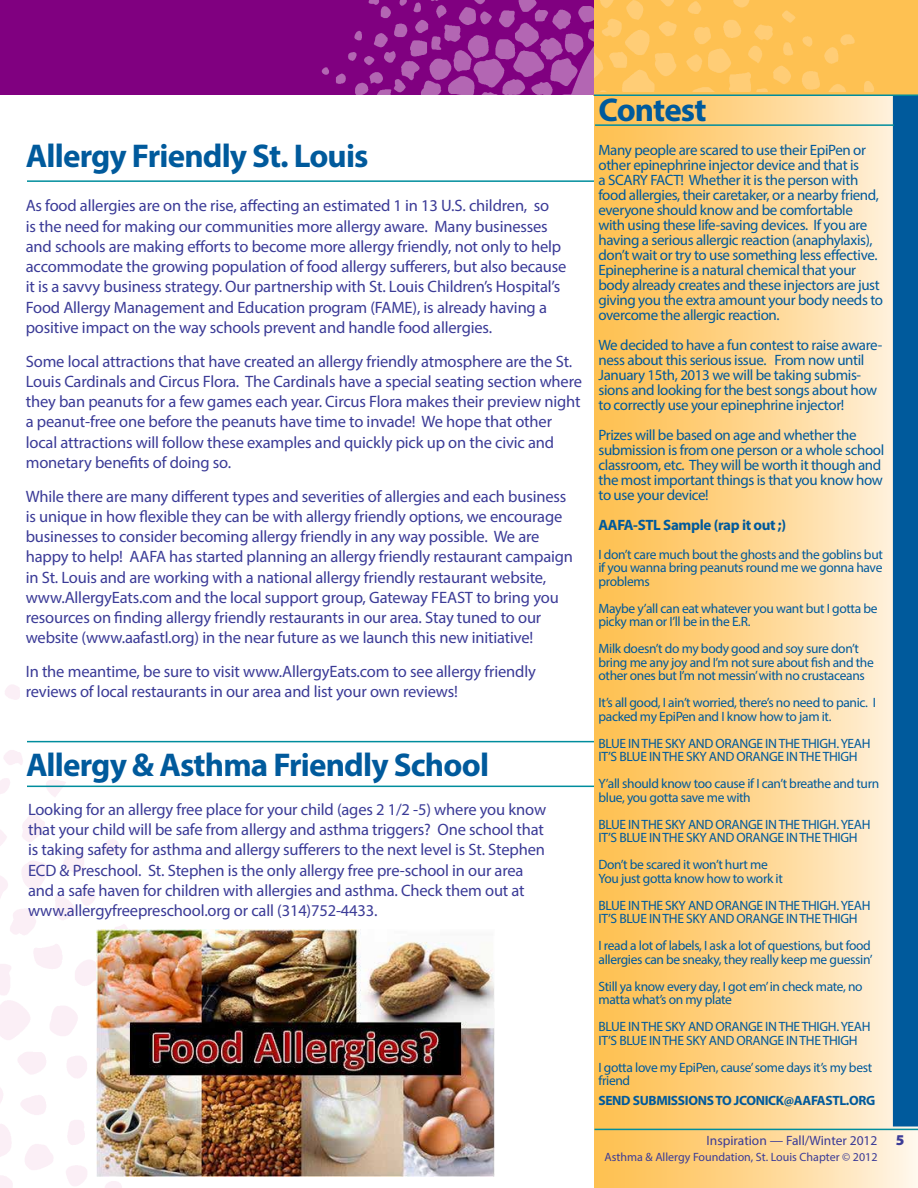
<style>
.page{position:relative;width:918px;height:1188px;background:#fff}
.page>*{position:absolute;margin:0;border:0;box-sizing:border-box;transform-origin:0 0}
.t1{font:700 33px "Myriad Pro";letter-spacing:-.025em;color:#005a9c}
.t2{font:16.5px/20.2px "Myriad Pro";letter-spacing:-.01em;color:#3b3b97}
.t3{font:15px/15px "Myriad Pro";letter-spacing:-.025em;color:#005a9c}
.t4{font:700 15px "Myriad Pro";letter-spacing:-.025em;color:#005a9c}
.t5{font:13.5px/13.5px "Myriad Pro";letter-spacing:-.025em;color:#005a9c}
.t6{font:700 13.5px "Myriad Pro";letter-spacing:-.025em;color:#005a9c}
.t7{font:13.5px "Myriad Pro";color:#3b3b97}
.t8{font:12px "Myriad Pro";color:#3b3b97}
.s1{font-weight:900;font-size:15px}
</style>
<div class="page">
<div style="left:594px;top:0;width:324px;height:1188px;background:linear-gradient(to right,#ffbd46,#fcf2e3)"></div>
<div style="left:593px;top:0;width:325px;height:95px;background:#fec152"></div>
<img style="left:594px;top:0;width:280px;height:92px">
<div style="left:0;top:0;width:594px;height:94px;background:#800080"></div>
<img style="left:321px;top:0;width:273px;height:94px">
<hr style="left:27px;top:180px;width:567px;height:2px;background:#008d9d">
<div style="left:893px;top:96px;width:25px;height:1030px;background:#005a9c"></div>
<hr style="left:594px;top:94px;width:324px;height:2px;background:#008d9d">
<hr style="left:595px;top:1129px;width:323px;height:1px;background:#008d9d">
<hr style="left:27px;top:786px;width:567px;height:1px;background:#008d9d">
<hr style="left:27px;top:741px;width:567px;height:1px;background:#008d9d">
<img style="left:97px;top:929px;width:398px;height:248px">
<hr style="left:595px;top:124px;width:299px;height:2px;background:#008d9d">
<h1 class="t1" style="left:26px;top:134px;width:344px">Allergy Friendly St. Louis</h1>
<p class="t2" style="left:26px;top:196px;width:542px">As food allergies are on the rise, affecting an estimated 1 in 13 U.S. children, so<br>is the need for making our communities more allergy aware. Many businesses and schools are making efforts to become more allergy friendly, not only to help accommodate the growing population of food allergy sufferers, but also because it is a savvy business strategy. Our partnership with St. Louis Children’s Hospital’s Food Allergy Management and Education program (FAME), is already having a positive impact on the way schools prevent and handle food allergies.</p>
<p class="t2" style="left:26px;top:351px;width:558px">Some local attractions that have created an allergy friendly atmosphere are the St.<br>Louis Cardinals and Circus Flora. The Cardinals have a special seating section where they ban peanuts for a few games each year. Circus Flora makes their preview night a peanut-free one before the peanuts have time to invade! We hope that other local attractions will follow these examples and quickly pick up on the civic and monetary benefits of doing so.</p>
<p class="t2" style="left:26px;top:486px;width:549px">While there are many different types and severities of allergies and each business is unique in how flexible they can be with allergy friendly options, we encourage businesses to consider becoming allergy friendly in any way possible. We are happy to help! AAFA has started planning an allergy friendly restaurant campaign in St. Louis and are working with a national allergy friendly restaurant website, www.AllergyEats.com and the local support group, Gateway FEAST to bring you resources on finding allergy friendly restaurants in our area. Stay tuned to our website (www.aafastl.org) in the near future as we launch this new initiative!</p>
<p class="t2" style="left:26px;top:661px;width:512px">In the meantime, be sure to visit www.AllergyEats.com to see allergy friendly reviews of local restaurants in our area and list your own reviews!</p>
<h1 class="t1" style="left:26px;top:743px;width:465px">Allergy &amp; Asthma Friendly School</h1>
<p class="t2" style="left:28px;top:799px;width:520px">Looking for an allergy free place for your child (ages 2 1/2 -5) where you know that your child will be safe from allergy and asthma triggers? One school that is taking safety for asthma and allergy sufferers to the next level is St. Stephen ECD &amp; Preschool. St. Stephen is the only allergy free pre-school in our area and a safe haven for children with allergies and asthma. Check them out at www.allergyfreepreschool.org or call (314)752-4433.</p>
<h1 class="t1" style="left:598px;top:88px;width:110px">Contest</h1>
<p class="t3" style="left:598px;top:142px;width:286px">Many people are scared to use their EpiPen or other epinephrine injector device and that is<br>a SCARY FACT! Whether it is the person with food allergies, their caretaker, or a nearby friend, everyone should know and be comfortable with using these life-saving devices. If you are having a serious allergic reaction (anaphylaxis), don’t wait or try to use something less effective.<br>Epinepherine is a natural chemical that your body already creates and these injectors are just giving you the extra amount your body needs to overcome the allergic reaction.</p>
<p class="t3" style="left:598px;top:337px;width:285px">We decided to have a fun contest to raise aware&shy;ness about this serious issue. From now until January 15th, 2013 we will be taking submis&shy;sions and looking for the best songs about how to correctly use your epinephrine injector!</p>
<p class="t3" style="left:598px;top:427px;width:287px">Prizes will be based on age and whether the submission is from one person or a whole school classroom, etc. They will be worth it though and the most important things is that you know how to use your device!</p>
<p class="t4" style="left:598px;top:515px;width:189px">AAFA-STL Sample (rap it out ;)</p>
<p class="t5" style="left:598px;top:547px;width:286px;text-align:justify">I don’t care much bout the ghosts and the goblins but if you wanna bring peanuts round me we gonna have problems</p>
<p class="t5" style="left:598px;top:601px;width:281px">Maybe y’all can eat whatever you want but I gotta be picky man or I’ll be in the E.R.</p>
<p class="t5" style="left:598px;top:642px;width:277px">Milk doesn’t do my body good and soy sure don’t bring me any joy and I’m not sure about fish and the other ones but I’m not messin’ with no crustaceans</p>
<p class="t5" style="left:598px;top:696px;width:279px">It’s all good, I ain’t worried, there’s no need to panic. I packed my EpiPen and I know how to jam it.</p>
<p class="t5" style="left:598px;top:736px;width:274px">BLUE IN THE SKY AND ORANGE IN THE THIGH. YEAH<br>IT’S BLUE IN THE SKY AND ORANGE IN THE THIGH</p>
<p class="t5" style="left:598px;top:777px;width:282px">Y’all should know too cause if I can’t breathe and turn blue, you gotta save me with</p>
<p class="t5" style="left:598px;top:817px;width:274px">BLUE IN THE SKY AND ORANGE IN THE THIGH. YEAH<br>IT’S BLUE IN THE SKY AND ORANGE IN THE THIGH</p>
<p class="t5" style="left:598px;top:858px;width:186px">Don’t be scared it won’t hurt me<br>You just gotta know how to work it</p>
<p class="t5" style="left:598px;top:898px;width:274px">BLUE IN THE SKY AND ORANGE IN THE THIGH. YEAH<br>IT’S BLUE IN THE SKY AND ORANGE IN THE THIGH</p>
<p class="t5" style="left:598px;top:939px;width:276px">I read a lot of labels, I ask a lot of questions, but food allergies can be sneaky, they really keep me guessin’</p>
<p class="t5" style="left:598px;top:979px;width:266px">Still ya know every day, I got em’ in check mate, no matta what’s on my plate</p>
<p class="t5" style="left:598px;top:1020px;width:274px">BLUE IN THE SKY AND ORANGE IN THE THIGH. YEAH<br>IT’S BLUE IN THE SKY AND ORANGE IN THE THIGH</p>
<p class="t5" style="left:598px;top:1060px;width:275px">I gotta love my EpiPen, cause’ some days it’s my best friend</p>
<p class="t6" style="left:598px;top:1091px;width:278px">SEND SUBMISSIONS TO JCONICK@AAFASTL.ORG</p>
<p class="t7" style="left:706px;top:1132px;width:200px">Inspiration — Fall/Winter 2012 <span class="s1">5</span></p>
<p class="t8" style="left:605px;top:1149px;width:274px">Asthma &amp; Allergy Foundation, St. Louis Chapter © 2012</p>
</div>
